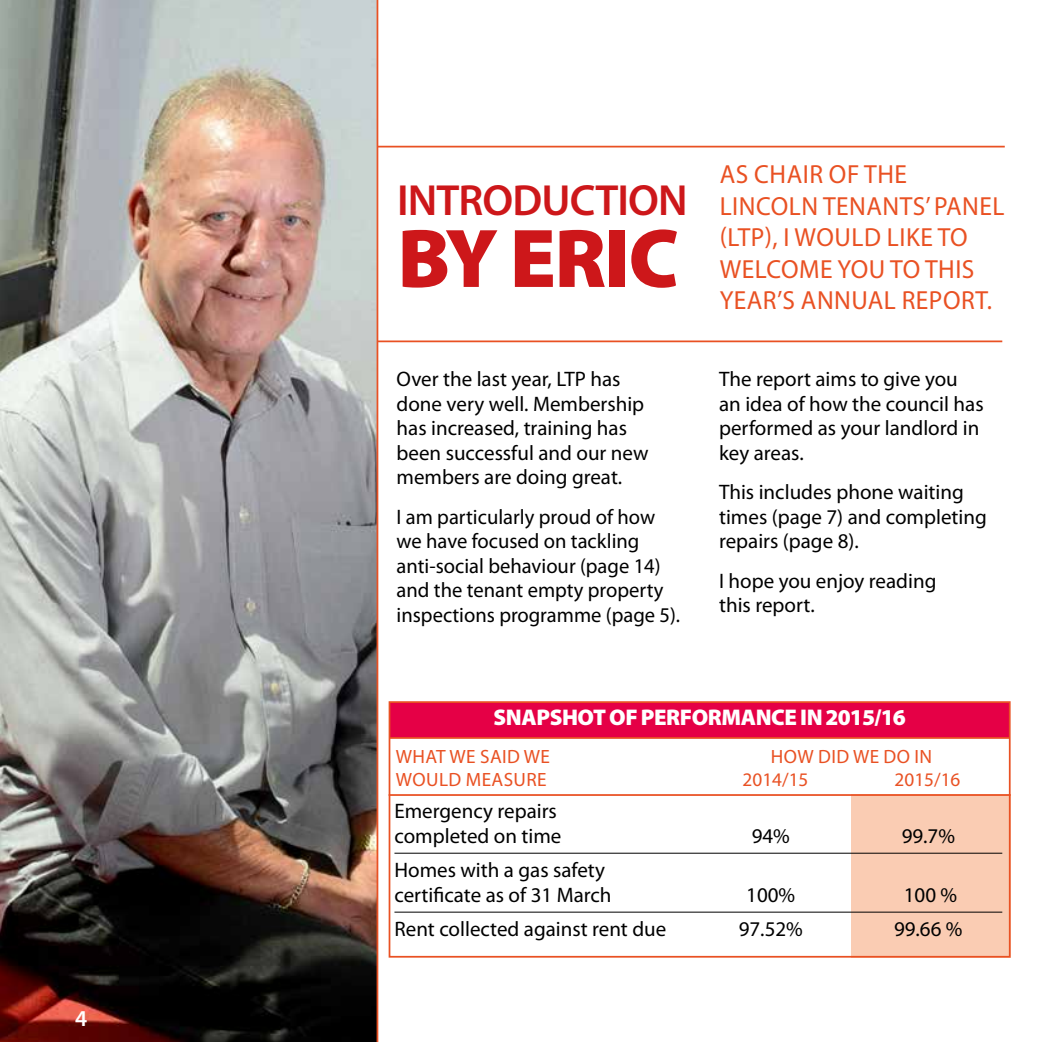
<style>
.page{position:relative;width:1042px;height:1042px;background:#fff}
.page>*{position:absolute;margin:0;border:0;box-sizing:border-box;transform-origin:0 0}
.t1{font:900 84px "Myriad Pro";letter-spacing:-.02em;color:#cd171a}
.t2{font:600 43.75px "Myriad Pro";letter-spacing:-.02em;color:#cd171a}
.t3{font:26.25px/31.5px "Myriad Pro";letter-spacing:.02em;color:#e95123}
.t4{font:900 22.75px "Myriad Pro";letter-spacing:-.02em;color:#fff}
.t5{font:600 22.75px "Myriad Pro";color:#fff}
.t6{font:21px/24.5px "Myriad Pro";color:#000}
.t7{font:19.25px/22.8px "Myriad Pro";letter-spacing:.02em;color:#e95123}
</style>
<div class="page">
<div style="left:389px;top:702px;width:620px;height:36px;background:#e50046"></div>
<hr style="left:360px;top:340px;width:642px;height:2px;background:#e95123">
<hr style="left:360px;top:146px;width:645px;height:1px;background:#e95123">
<div style="left:851px;top:794px;width:159px;height:163px;background:#faccb3"></div>
<div style="left:389px;top:701px;width:621px;height:256px;border:2px solid #e95123"></div>
<img style="left:0;top:0;width:378px;height:1042px">
<hr style="left:394px;top:853px;width:608px;height:1px;background:#000">
<hr style="left:394px;top:911px;width:608px;height:1px;background:#000">
<hr style="left:389px;top:794px;width:621px;height:2px;background:#e95123">
<hr style="left:389px;top:737px;width:620px;height:2px;background:#e95123">
<p class="t5" style="left:75px;top:1003px;width:14px">4</p>
<h2 class="t2" style="left:397px;top:173px;width:292px">INTRODUCTION</h2>
<h1 class="t1" style="left:397px;top:211px;width:283px">BY ERIC</h1>
<p class="t6" style="left:396px;top:367px;width:253px">Over the last year, LTP has done very well. Membership has increased, training has been successful and our new members are doing great.</p>
<p class="t6" style="left:396px;top:504px;width:285px">I am particularly proud of how we have focused on tackling anti-social behaviour (page 14) and the tenant empty property inspections programme (page 5).</p>
<p class="t3" style="left:720px;top:158px;width:286px">AS CHAIR OF THE<br>LINCOLN TENANTS’ PANEL (LTP), I WOULD LIKE TO<br>WELCOME YOU TO THIS<br>YEAR’S ANNUAL REPORT.</p>
<p class="t6" style="left:719px;top:367px;width:266px">The report aims to give you an idea of how the council has performed as your landlord in key areas.</p>
<p class="t6" style="left:719px;top:479px;width:269px">This includes phone waiting times (page 7) and completing repairs (page 8).</p>
<p class="t6" style="left:719px;top:568px;width:219px">I hope you enjoy reading this report.</p>
<p class="t4" style="left:494px;top:705px;width:414px">SNAPSHOT OF PERFORMANCE IN 2015/16</p>
<p class="t7" style="left:396px;top:745px;width:155px">WHAT WE SAID WE<br>WOULD MEASURE</p>
<p class="t7" style="left:742px;top:745px;width:191px;text-indent:28px">HOW DID WE DO IN<br>2014/15</p>
<p class="t7" style="left:894px;top:767px;width:67px">2015/16</p>
<p class="t6" style="left:394px;top:799px;width:168px">Emergency repairs completed on time</p>
<p class="t6" style="left:394px;top:857px;width:219px">Homes with a gas safety certificate as of 31 March</p>
<p class="t6" style="left:752px;top:823px;width:40px">94%</p>
<p class="t6" style="left:901px;top:823px;width:55px">99.7%</p>
<p class="t6" style="left:746px;top:882px;width:50px">100%</p>
<p class="t6" style="left:904px;top:882px;width:55px">100 %</p>
<p class="t6" style="left:394px;top:916px;width:273px">Rent collected against rent due</p>
<p class="t6" style="left:739px;top:916px;width:66px">97.52%</p>
<p class="t6" style="left:894px;top:916px;width:70px">99.66 %</p>
</div>
